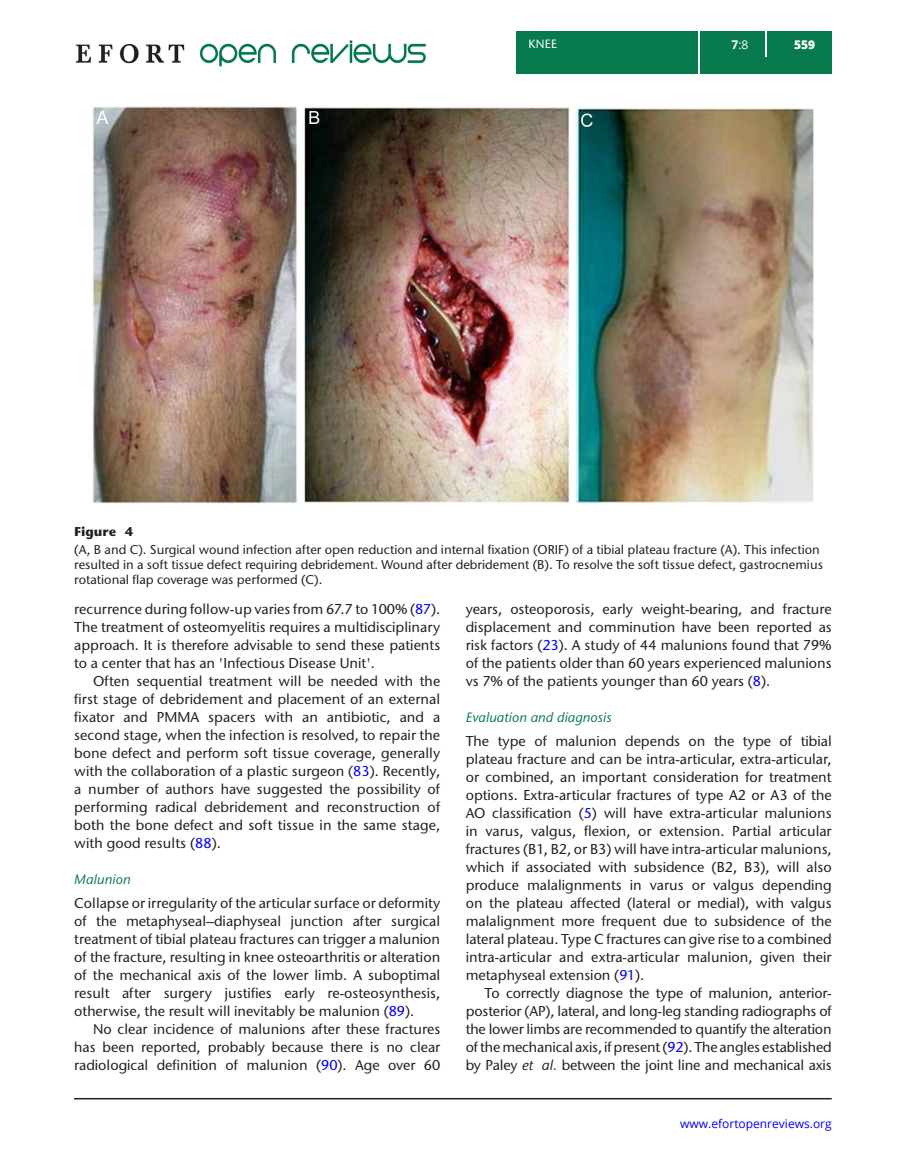
<style>
.page{position:relative;width:906px;height:1170px;background:#fff}
.page>*{position:absolute;margin:0;border:0;box-sizing:border-box;transform-origin:0 0}
.TXI{font:500 14.25px/18px "Stone Sans ITC Std";color:#231f20;text-align:justify}
.TXT{font:500 14.25px/18px "Stone Sans ITC Std";color:#231f20;text-align:justify}
.t1{font:italic 500 13.5px "Stone Sans ITC Std";color:#077a4e}
.FC{font:500 12.75px/15px "Stone Sans ITC Std";color:#231f20}
.FC-2{font:700 12.75px "Stone Sans ITC Std";color:#231f20}
.t2{font:12px "Open Sans";color:#00f}
.t3{font:500 12px "Stone Sans ITC Std";color:#fff}
.t4{font:12px "Open Sans";color:#fff}
.t5{font:800 12px "Open Sans";color:#fff}
.s1{font-weight:700}
.s2{color:#00f}
.s3{font-style:italic}
</style>
<div class="page">
<hr style="left:74px;top:1097px;width:757px;height:2px;background:#231f20">
<img style="left:75px;top:40px;width:351px;height:26px">
<div style="left:516px;top:31px;width:315px;height:43px;background:#077a4e"></div>
<hr style="left:698px;top:31px;width:2px;height:43px;background:#fff">
<svg style="left:765px;top:31px;width:1px;height:26px"></svg>
<img style="left:92px;top:106px;width:722px;height:398px">
<p class="t3" style="left:528px;top:37px;width:30px">KNEE</p>
<p class="t4" style="left:731px;top:36px;width:18px"><span class="s1">7</span>:8</p>
<p class="t5" style="left:794px;top:35px;width:23px">559</p>
<p class="FC-2" style="left:74px;top:523px;width:61px">Figure 4</p>
<p class="FC" style="left:74px;top:541px;width:750px">(A, B and C). Surgical wound infection after open reduction and internal fixation (ORIF) of a tibial plateau fracture (A). This infection resulted in a soft tissue defect requiring debridement. Wound after debridement (B). To resolve the soft tissue defect, gastrocnemius rotational flap coverage was performed (C).</p>
<p class="TXI" style="left:74px;top:599px;width:367px">recurrence during follow-up varies from 67.7 to 100% (<span class="s2">87</span>).<br>The treatment of osteomyelitis requires a multidisciplinary approach. It is therefore advisable to send these patients to a center that has an 'Infectious Disease Unit'.</p>
<p class="TXI" style="left:74px;top:671px;width:367px;text-indent:19px">Often sequential treatment will be needed with the first stage of debridement and placement of an external fixator and PMMA spacers with an antibiotic, and a second stage, when the infection is resolved, to repair the bone defect and perform soft tissue coverage, generally with the collaboration of a plastic surgeon (<span class="s2">83</span>). Recently, a number of authors have suggested the possibility of performing radical debridement and reconstruction of both the bone defect and soft tissue in the same stage, with good results (<span class="s2">88</span>).</p>
<h2 class="t1" style="left:74px;top:871px;width:58px">Malunion</h2>
<p class="TXT" style="left:74px;top:893px;width:367px">Collapse or irregularity of the articular surface or deformity of the metaphyseal–diaphyseal junction after surgical treatment of tibial plateau fractures can trigger a malunion of the fracture, resulting in knee osteoarthritis or alteration of the mechanical axis of the lower limb. A suboptimal result after surgery justifies early re-osteosynthesis, otherwise, the result will inevitably be malunion (<span class="s2">89</span>).</p>
<p class="TXI" style="left:74px;top:1019px;width:367px;text-indent:19px">No clear incidence of malunions after these fractures has been reported, probably because there is no clear radiological definition of malunion (<span class="s2">90</span>). Age over 60</p>
<p class="TXI" style="left:466px;top:599px;width:367px">years, osteoporosis, early weight-bearing, and fracture displacement and comminution have been reported as risk factors (<span class="s2">23</span>). A study of 44 malunions found that 79% of the patients older than 60 years experienced malunions vs 7% of the patients younger than 60 years (<span class="s2">8</span>).</p>
<h2 class="t1" style="left:466px;top:709px;width:148px">Evaluation and diagnosis</h2>
<p class="TXT" style="left:466px;top:731px;width:367px">The type of malunion depends on the type of tibial plateau fracture and can be intra-articular, extra-articular, or combined, an important consideration for treatment options. Extra-articular fractures of type A2 or A3 of the AO classification (<span class="s2">5</span>) will have extra-articular malunions in varus, valgus, flexion, or extension. Partial articular fractures (B1, B2, or B3) will have intra-articular malunions, which if associated with subsidence (B2, B3), will also produce malalignments in varus or valgus depending on the plateau affected (lateral or medial), with valgus malalignment more frequent due to subsidence of the lateral plateau. Type C fractures can give rise to a combined intra-articular and extra-articular malunion, given their metaphyseal extension (<span class="s2">91</span>).</p>
<p class="TXI" style="left:466px;top:983px;width:367px;text-indent:19px">To correctly diagnose the type of malunion, anterior&shy;posterior (AP), lateral, and long-leg standing radiographs of the lower limbs are recommended to quantify the alteration of the mechanical axis, if present (<span class="s2">92</span>). The angles established by Paley <span class="s3">et al.</span> between the joint line and mechanical axis</p>
<p class="t2" style="left:680px;top:1115px;width:153px">www.efortopenreviews.org</p>
</div>
